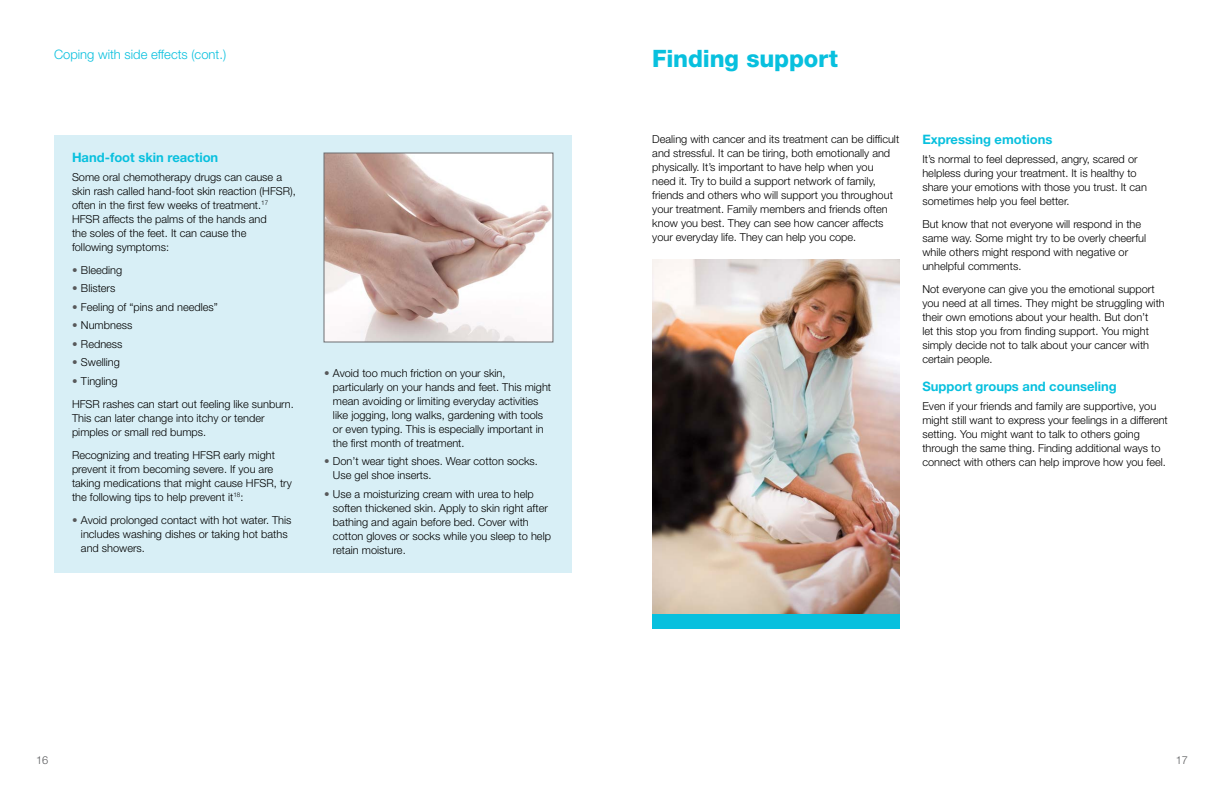
<style>
.page{position:relative;width:1224px;height:792px;background:#fff}
.page>*{position:absolute;margin:0;border:0;box-sizing:border-box;transform-origin:0 0}
.t1{font:800 24px "Helvetica Neue LT Std";letter-spacing:-.005em;color:#08c0de}
.t2{font:700 13px "Helvetica Neue LT Std";color:#08c0de}
.t3{font:300 13px "Helvetica Neue LT Std";color:#08c0de}
.t4{font:300 11px/14px "Helvetica Neue LT Std";color:#000}
.t5{font:300 11px "Helvetica Neue LT Std";color:#58595b}
.s1{color:#58595b}
</style>
<div class="page">
<div style="left:54px;top:135px;width:518px;height:437px;background:#d8eff6"></div>
<img style="left:326px;top:155px;width:225px;height:185px">
<div style="left:324px;top:153px;width:229px;height:189px;border:1px solid #6d6e71"></div>
<img style="left:652px;top:260px;width:248px;height:355px">
<div style="left:652px;top:615px;width:248px;height:14px;background:#08c0de"></div>
<p class="t3" style="left:54px;top:46px;width:174px">Coping with side effects (cont.)</p>
<p class="t2" style="left:72px;top:150px;width:148px">Hand-foot skin reaction</p>
<p class="t4" style="left:72px;top:170px;width:225px">Some oral chemotherapy drugs can cause a skin rash called hand-foot skin reaction (HFSR), often in the frst few weeks of treatment.<sup>17<br></sup>HFSR affects the palms of the hands and<br>the soles of the feet. It can cause the<br>following symptoms:</p>
<p class="t4" style="left:72px;top:263px;width:52px"><span class="s1">•</span> Bleeding</p>
<p class="t4" style="left:72px;top:281px;width:45px"><span class="s1">•</span> Blisters</p>
<p class="t4" style="left:72px;top:300px;width:147px"><span class="s1">•</span> Feeling of “pins and needles”</p>
<p class="t4" style="left:72px;top:318px;width:62px"><span class="s1">•</span> Numbness</p>
<p class="t4" style="left:72px;top:337px;width:52px"><span class="s1">•</span> Redness</p>
<p class="t4" style="left:72px;top:355px;width:49px"><span class="s1">•</span> Swelling</p>
<p class="t4" style="left:72px;top:374px;width:47px"><span class="s1">•</span> Tingling</p>
<p class="t4" style="left:72px;top:397px;width:223px">HFSR rashes can start out feeling like sunburn.<br>This can later change into itchy or tender pimples or small red bumps.</p>
<p class="t4" style="left:72px;top:448px;width:221px">Recognizing and treating HFSR early might prevent it from becoming severe. If you are taking medications that might cause HFSR, try the following tips to help prevent it<sup>18</sup>:</p>
<p class="t4" style="left:81px;top:513px;width:212px;text-indent:-9px"><span class="s1">•</span> Avoid prolonged contact with hot water. This includes washing dishes or taking hot baths and showers.</p>
<p class="t4" style="left:333px;top:366px;width:220px;text-indent:-9px"><span class="s1">•</span> Avoid too much friction on your skin, particularly on your hands and feet. This might mean avoiding or limiting everyday activities like jogging, long walks, gardening with tools or even typing. This is especially important in the frst month of treatment.</p>
<p class="t4" style="left:333px;top:454px;width:206px;text-indent:-9px"><span class="s1">•</span> Don’t wear tight shoes. Wear cotton socks.<br>Use gel shoe inserts.</p>
<p class="t4" style="left:333px;top:487px;width:220px;text-indent:-9px"><span class="s1">•</span> Use a moisturizing cream with urea to help soften thickened skin. Apply to skin right after bathing and again before bed. Cover with cotton gloves or socks while you sleep to help retain moisture.</p>
<h1 class="t1" style="left:652px;top:44px;width:187px">Finding support</h1>
<p class="t4" style="left:652px;top:132px;width:248px">Dealing with cancer and its treatment can be diffcult and stressful. It can be tiring, both emotionally and physically. It’s important to have help when you need it. Try to build a support network of family, friends and others who will support you throughout your treatment. Family members and friends often know you best. They can see how cancer affects your everyday life. They can help you cope.</p>
<p class="t2" style="left:922px;top:132px;width:131px">Expressing emotions</p>
<p class="t4" style="left:922px;top:152px;width:226px">It’s normal to feel depressed, angry, scared or helpless during your treatment. It is healthy to share your emotions with those you trust. It can sometimes help you feel better.</p>
<p class="t4" style="left:922px;top:217px;width:225px">But know that not everyone will respond in the same way. Some might try to be overly cheerful while others might respond with negative or unhelpful comments.</p>
<p class="t4" style="left:922px;top:282px;width:244px">Not everyone can give you the emotional support you need at all times. They might be struggling with their own emotions about your health. But don’t<br>let this stop you from fnding support. You might simply decide not to talk about your cancer with certain people.</p>
<p class="t2" style="left:922px;top:379px;width:196px">Support groups and counseling</p>
<p class="t4" style="left:922px;top:399px;width:247px">Even if your friends and family are supportive, you might still want to express your feelings in a different setting. You might want to talk to others going through the same thing. Finding additional ways to connect with others can help improve how you feel.</p>
<p class="t5" style="left:36px;top:753px;width:14px">16</p>
<p class="t5" style="left:1176px;top:753px;width:14px">17</p>
</div>
